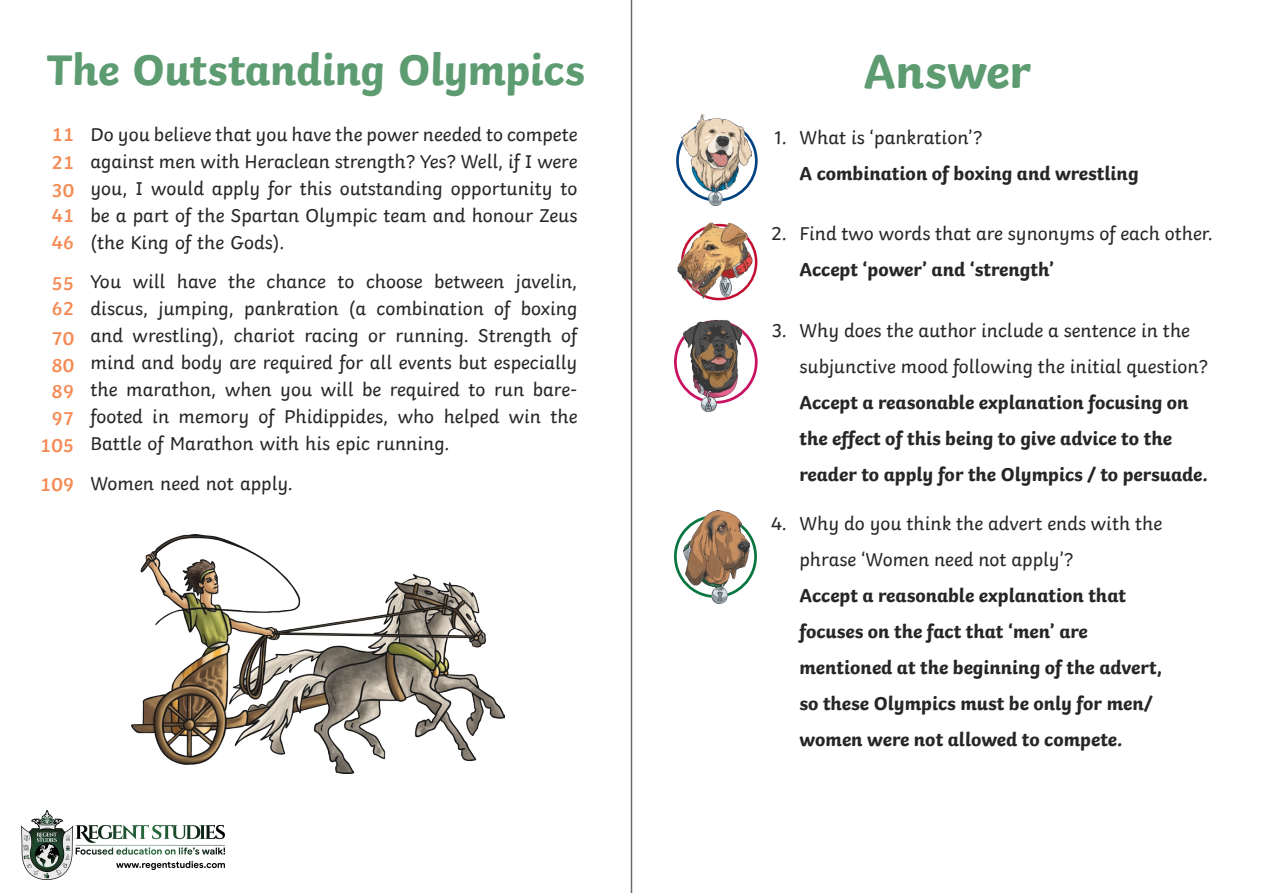
<style>
.page{position:relative;width:1263px;height:893px;background:#fff}
.page>*{position:absolute;margin:0;border:0;box-sizing:border-box;transform-origin:0 0}
.Heading_1{font:700 49.5px "Twinkl";letter-spacing:-.005em;color:#5d9b71}
.Heading_1-2{font:700 45px "Twinkl";letter-spacing:-.01em;color:#5d9b71}
.KS2_Body_Copy{font:19.5px/27px "Twinkl";color:#282526;text-align:justify}
.t1{font:700 19.5px/36px "Twinkl";color:#282526}
.KS1_Body_Copy{font:600 19.5px/26.7px "Twinkl";color:#f68a53;text-align:justify}
.s1{font-weight:400}
.s2{font-weight:700}
</style>
<div class="page">
<hr style="left:631px;top:0;width:1px;height:893px;background:#6b6b6e">
<img style="left:677px;top:222px;width:78px;height:78px">
<svg style="left:677px;top:121px;width:79px;height:79px"></svg>
<div style="left:676px;top:120px;width:82px;height:82px;border:3px solid #004281;border-radius:50%"></div>
<img style="left:682px;top:114px;width:69px;height:92px">
<svg style="left:675px;top:516px;width:80px;height:81px"></svg>
<div style="left:674px;top:515px;width:83px;height:83px;border:3px solid #08763f;border-radius:50%"></div>
<img style="left:683px;top:511px;width:66px;height:92px">
<svg style="left:675px;top:321px;width:81px;height:81px"></svg>
<div style="left:674px;top:320px;width:84px;height:84px;border:3px solid #ca1262;border-radius:50%"></div>
<img style="left:682px;top:319px;width:62px;height:93px">
<img style="left:132px;top:535px;width:372px;height:238px">
<img style="left:22px;top:810px;width:202px;height:69px">
<p class="Heading_1-2" style="left:47px;top:33px;width:540px">The Outstanding Olympics</p>
<p class="Heading_1" style="left:863px;top:31px;width:169px">Answer</p>
<p class="KS2_Body_Copy" style="left:91px;top:119px;width:488px">Do you believe that you have the power needed to compete against men with Heraclean strength? Yes? Well, if I were you, I would apply for this outstanding opportunity to be a part of the Spartan Olympic team and honour Zeus (the King of the Gods).</p>
<p class="KS2_Body_Copy" style="left:91px;top:266px;width:488px">You will have the chance to choose between javelin, discus, jumping, pankration (a combination of boxing and wrestling), chariot racing or running. Strength of mind and body are required for all events but especially the marathon, when you will be required to run bare&shy;footed in memory of Phidippides, who helped win the Battle of Marathon with his epic running.</p>
<p class="KS2_Body_Copy" style="left:91px;top:468px;width:204px">Women need not apply.</p>
<p class="KS1_Body_Copy" style="left:51px;top:120px;width:25px">11</p>
<p class="KS1_Body_Copy" style="left:51px;top:147px;width:25px">21</p>
<p class="KS1_Body_Copy" style="left:51px;top:175px;width:25px;line-height:26.2px">30<br>41<br>46</p>
<p class="KS1_Body_Copy" style="left:51px;top:269px;width:25px;line-height:25.5px">55<br>62</p>
<p class="KS1_Body_Copy" style="left:40px;top:323px;width:36px;text-align:center">70<br>80<br>89<br>97<br>105</p>
<p class="KS1_Body_Copy" style="left:40px;top:469px;width:36px">109</p>
<p class="t1" style="left:799px;top:117px;width:341px;text-indent:-25px"><span class="s1">1. What is ‘pankration’?<br></span>A combination of boxing and wrestling</p>
<p class="KS2_Body_Copy" style="left:799px;top:214px;width:415px;line-height:36px;text-indent:-28px">2. Find two words that are synonyms of each other.<br><span class="s2">Accept ‘power’ and ‘strength’</span></p>
<p class="t1" style="left:799px;top:311px;width:410px;text-indent:-27px"><span class="s1">3. Why does the author include a sentence in the subjunctive mood following the initial question?<br></span>Accept a reasonable explanation focusing on the effect of this being to give advice to the reader to apply for the Olympics / to persuade.</p>
<p class="t1" style="left:799px;top:503px;width:365px;text-indent:-28px"><span class="s1">4. Why do you think the advert ends with the phrase ‘Women need not apply’?<br></span>Accept a reasonable explanation that focuses on the fact that ‘men’ are mentioned at the beginning of the advert, so these Olympics must be only for men/ women were not allowed to compete.</p>
</div>
